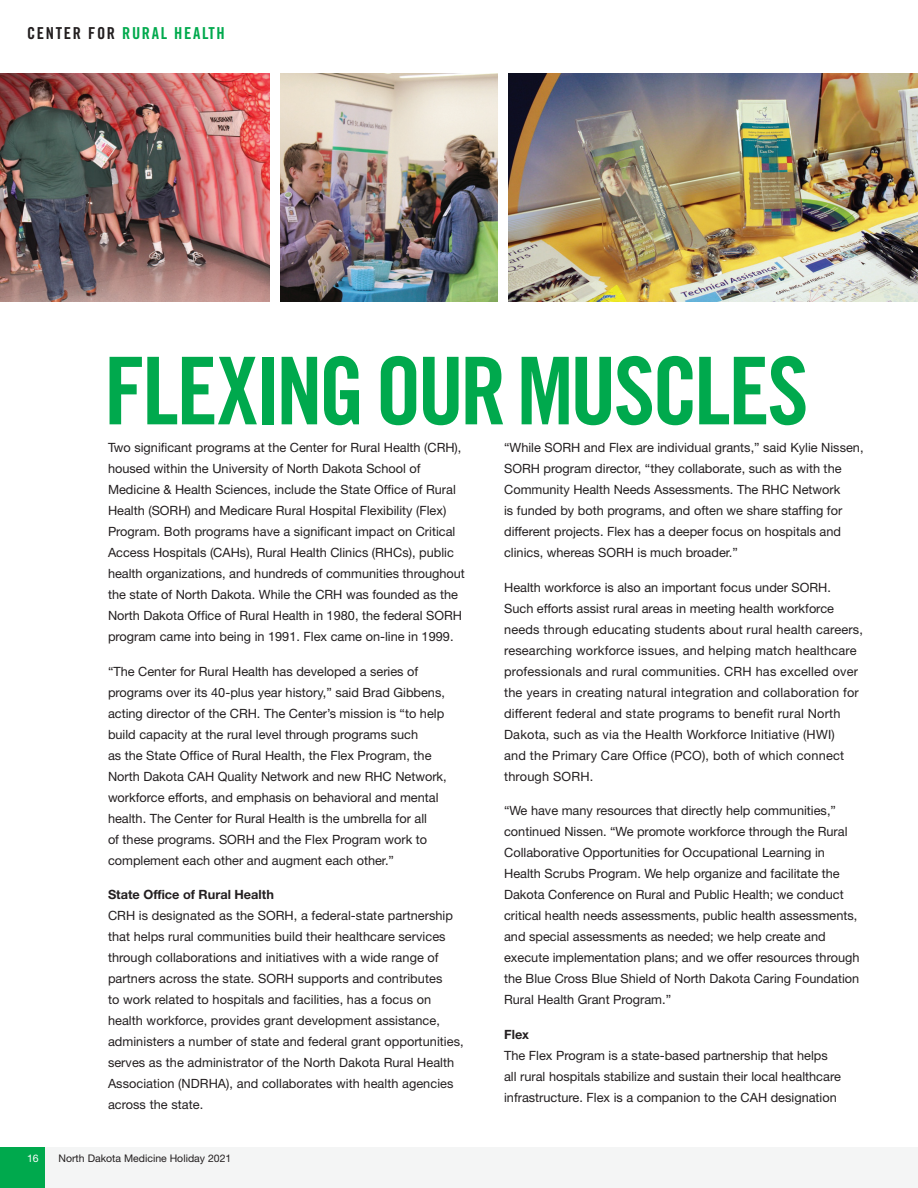
<style>
.page{position:relative;width:918px;height:1188px;background:#fff}
.page>*{position:absolute;margin:0;border:0;box-sizing:border-box;transform-origin:0 0}
.Headline50{font:93.45px "Trade Gothic LT Pro Bd Cn 20";letter-spacing:-.035em;color:#00a94d}
.ND_Med_Section_Heade{font:16.5px "Trade Gothic LT Pro Bd Cn 20";letter-spacing:.1em;color:#00a94d}
.ND_Medicine_Copy{font:12.75px/21px "Helvetica Neue LT Pro";color:#231f20}
.t1{font:10.5px "Helvetica Neue LT Pro";color:#231f20}
.t2{font:10.5px "Helvetica Neue LT Pro";color:#fff}
.s1{color:#231f20}
.s2{font-weight:700}
</style>
<div class="page">
<img style="left:0;top:74px;width:269px;height:227px">
<img style="left:509px;top:74px;width:409px;height:227px">
<img style="left:280px;top:74px;width:217px;height:227px">
<div style="left:0;top:1148px;width:918px;height:40px;background:#f4f5f5"></div>
<div style="left:0;top:1148px;width:45px;height:40px;background:#00a94d"></div>
<p class="ND_Med_Section_Heade" style="left:27px;top:23px;width:199px"><span class="s1">CENTER FOR</span> RURAL HEALTH</p>
<p class="Headline50" style="left:104px;top:334px;width:706px">FLEXING OUR MUSCLES</p>
<p class="ND_Medicine_Copy" style="left:108px;top:437px;width:358px">Two significant programs at the Center for Rural Health (CRH), housed within the University of North Dakota School of Medicine &amp; Health Sciences, include the State Office of Rural Health (SORH) and Medicare Rural Hospital Flexibility (Flex)<br>Program. Both programs have a significant impact on Critical Access Hospitals (CAHs), Rural Health Clinics (RHCs), public health organizations, and hundreds of communities throughout the state of North Dakota. While the CRH was founded as the North Dakota Office of Rural Health in 1980, the federal SORH program came into being in 1991. Flex came on-line in 1999.</p>
<p class="ND_Medicine_Copy" style="left:108px;top:660px;width:340px">“The Center for Rural Health has developed a series of programs over its 40-plus year history,” said Brad Gibbens, acting director of the CRH. The Center’s mission is “to help build capacity at the rural level through programs such<br>as the State Office of Rural Health, the Flex Program, the North Dakota CAH Quality Network and new RHC Network, workforce efforts, and emphasis on behavioral and mental health. The Center for Rural Health is the umbrella for all<br>of these programs. SORH and the Flex Program work to complement each other and augment each other.”</p>
<p class="ND_Medicine_Copy" style="left:108px;top:884px;width:357px"><span class="s2">State Office of Rural Health<br></span>CRH is designated as the SORH, a federal-state partnership that helps rural communities build their healthcare services through collaborations and initiatives with a wide range of partners across the state. SORH supports and contributes<br>to work related to hospitals and facilities, has a focus on health workforce, provides grant development assistance, administers a number of state and federal grant opportunities, serves as the administrator of the North Dakota Rural Health Association (NDRHA), and collaborates with health agencies across the state.</p>
<p class="ND_Medicine_Copy" style="left:504px;top:437px;width:361px">“While SORH and Flex are individual grants,” said Kylie Nissen, SORH program director, “they collaborate, such as with the Community Health Needs Assessments. The RHC Network<br>is funded by both programs, and often we share staffing for different projects. Flex has a deeper focus on hospitals and clinics, whereas SORH is much broader.”</p>
<p class="ND_Medicine_Copy" style="left:504px;top:576px;width:360px">Health workforce is also an important focus under SORH.<br>Such efforts assist rural areas in meeting health workforce needs through educating students about rural health careers, researching workforce issues, and helping match healthcare professionals and rural communities. CRH has excelled over the years in creating natural integration and collaboration for different federal and state programs to benefit rural North Dakota, such as via the Health Workforce Initiative (HWI)<br>and the Primary Care Office (PCO), both of which connect through SORH.</p>
<p class="ND_Medicine_Copy" style="left:504px;top:800px;width:357px">“We have many resources that directly help communities,” continued Nissen. “We promote workforce through the Rural Collaborative Opportunities for Occupational Learning in Health Scrubs Program. We help organize and facilitate the Dakota Conference on Rural and Public Health; we conduct critical health needs assessments, public health assessments, and special assessments as needed; we help create and execute implementation plans; and we offer resources through the Blue Cross Blue Shield of North Dakota Caring Foundation Rural Health Grant Program.”</p>
<p class="ND_Medicine_Copy" style="left:504px;top:1023px;width:338px"><span class="s2">Flex<br></span>The Flex Program is a state-based partnership that helps all rural hospitals stabilize and sustain their local healthcare infrastructure. Flex is a companion to the CAH designation</p>
<p class="t2" style="left:27px;top:1152px;width:13px">16</p>
<p class="t1" style="left:58px;top:1152px;width:174px">North Dakota Medicine Holiday 2021</p>
</div>
